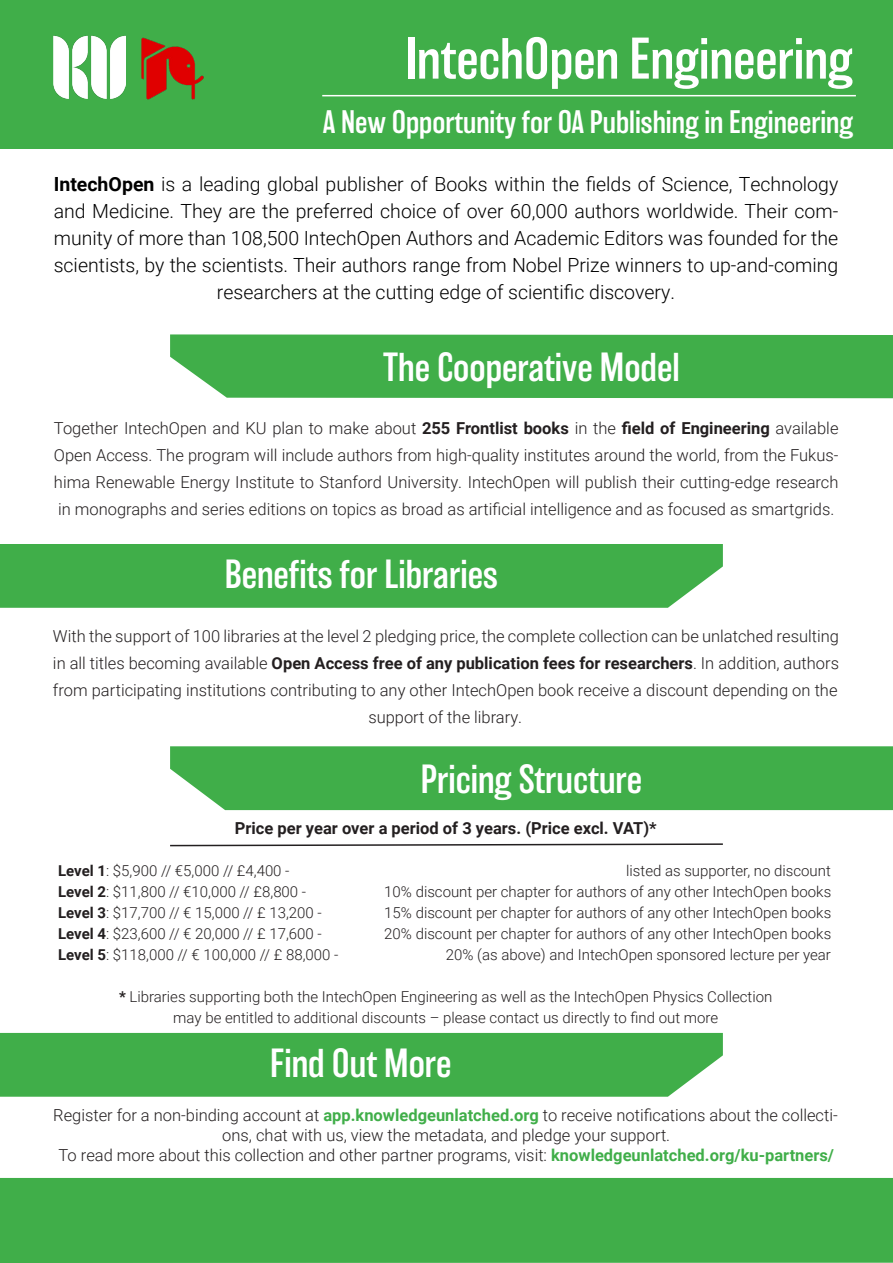
<style>
.page{position:relative;width:893px;height:1263px;background:#fff}
.page>*{position:absolute;margin:0;border:0;box-sizing:border-box;transform-origin:0 0}
.t1{font:300 54px "Balboa";color:#fff}
.t2{font:300 37.5px "Balboa";color:#fff}
.t3{font:300 30px "Balboa";color:#fff}
.t4{font:300 19.5px/27px "Roboto";color:#000;text-align:center}
.t5{font:300 16.5px/27px "Roboto";color:#231f20;text-align:center}
.t6{font:700 16.5px "Roboto";color:#231f20}
.t7{font:300 15px "Roboto";color:#231f20}
.s1{font-weight:700}
.s2{font-weight:700;color:#40ae49}
</style>
<div class="page">
<div style="left:0;top:0;width:893px;height:149px;background:#40ae49"></div>
<hr style="left:322px;top:95px;width:534px;height:1px;background:#fff">
<div style="left:170px;top:334px;width:723px;height:64px;background:#40ae49"></div>
<div style="left:0;top:1178px;width:893px;height:85px;background:#40ae49"></div>
<div style="left:0;top:544px;width:723px;height:64px;background:#40ae49"></div>
<div style="left:170px;top:746px;width:723px;height:64px;background:#40ae49"></div>
<div style="left:0;top:1033px;width:723px;height:64px;background:#40ae49"></div>
<svg style="left:170px;top:843px;width:553px;height:4px"></svg>
<img style="left:141px;top:37px;width:63px;height:63px">
<img style="left:53px;top:36px;width:72px;height:63px">
<p class="t1" style="left:405px;top:30px;width:449px">IntechOpen Engineering</p>
<p class="t3" style="left:323px;top:106px;width:532px">A New Opportunity for OA Publishing in Engineering</p>
<p class="t4" style="left:54px;top:170px;width:786px"><span class="s1">IntechOpen</span> is a leading global publisher of Books within the fields of Science, Technology and Medicine. They are the preferred choice of over 60,000 authors worldwide. Their com&shy;munity of more than 108,500 IntechOpen Authors and Academic Editors was founded for the scientists, by the scientists. Their authors range from Nobel Prize winners to up-and-coming researchers at the cutting edge of scientific discovery.</p>
<p class="t2" style="left:383px;top:347px;width:298px">The Cooperative Model</p>
<p class="t5" style="left:54px;top:414px;width:786px;text-align:justify">Together IntechOpen and KU plan to make about <span class="s1">255 Frontlist books</span> in the <span class="s1">field of Engineering</span> available Open Access. The program will include authors from high-quality institutes around the world, from the Fukus&shy;hima Renewable Energy Institute to Stanford University. IntechOpen will publish their cutting-edge research in monographs and series editions on topics as broad as artificial intelligence and as focused as smartgrids.</p>
<p class="t2" style="left:225px;top:554px;width:274px">Benefits for Libraries</p>
<p class="t5" style="left:53px;top:622px;width:787px">With the support of 100 libraries at the level 2 pledging price, the complete collection can be unlatched resulting in all titles becoming available <span class="s1">Open Access free of any publication fees for researchers</span>. In addition, authors from participating institutions contributing to any other IntechOpen book receive a discount depending on the support of the library.</p>
<p class="t2" style="left:421px;top:759px;width:223px">Pricing Structure</p>
<p class="t6" style="left:235px;top:816px;width:423px">Price per year over a period of 3 years. (Price excl. VAT)*</p>
<p class="t7" style="left:58px;top:860px;width:233px"><span class="s1">Level 1</span>: $5,900 // €5,000 // £4,400 -</p>
<p class="t7" style="left:626px;top:860px;width:206px">listed as supporter, no discount</p>
<p class="t7" style="left:58px;top:881px;width:250px"><span class="s1">Level 2</span>: $11,800 // €10,000 // £8,800 -</p>
<p class="t7" style="left:384px;top:881px;width:448px">10% discount per chapter for authors of any other IntechOpen books</p>
<p class="t7" style="left:58px;top:902px;width:265px"><span class="s1">Level 3</span>: $17,700 // € 15,000 // £ 13,200 -</p>
<p class="t7" style="left:384px;top:902px;width:448px">15% discount per chapter for authors of any other IntechOpen books</p>
<p class="t7" style="left:58px;top:923px;width:265px"><span class="s1">Level 4</span>: $23,600 // € 20,000 // £ 17,600 -</p>
<p class="t7" style="left:384px;top:923px;width:448px">20% discount per chapter for authors of any other IntechOpen books</p>
<p class="t7" style="left:58px;top:944px;width:282px"><span class="s1">Level 5</span>: $118,000 // € 100,000 // £ 88,000 -</p>
<p class="t7" style="left:446px;top:944px;width:387px">20% (as above) and IntechOpen sponsored lecture per year</p>
<p class="t7" style="left:119px;top:986px;width:655px"><span class="s1">*</span> Libraries supporting both the IntechOpen Engineering as well as the IntechOpen Physics Collection</p>
<p class="t7" style="left:173px;top:1007px;width:547px">may be entitled to additional discounts – please contact us directly to find out more</p>
<p class="t2" style="left:270px;top:1044px;width:183px">Find Out More</p>
<p class="t5" style="left:53px;top:1104px;width:786px;line-height:19.8px">Register for a non-binding account at <span class="s2">app.knowledgeunlatched.org</span> to receive notifications about the collecti&shy;ons, chat with us, view the metadata, and pledge your support.</p>
<p class="t5" style="left:58px;top:1140px;width:777px">To read more about this collection and other partner programs, visit: <span class="s2">knowledgeunlatched.org/ku-partners/</span></p>
</div>
